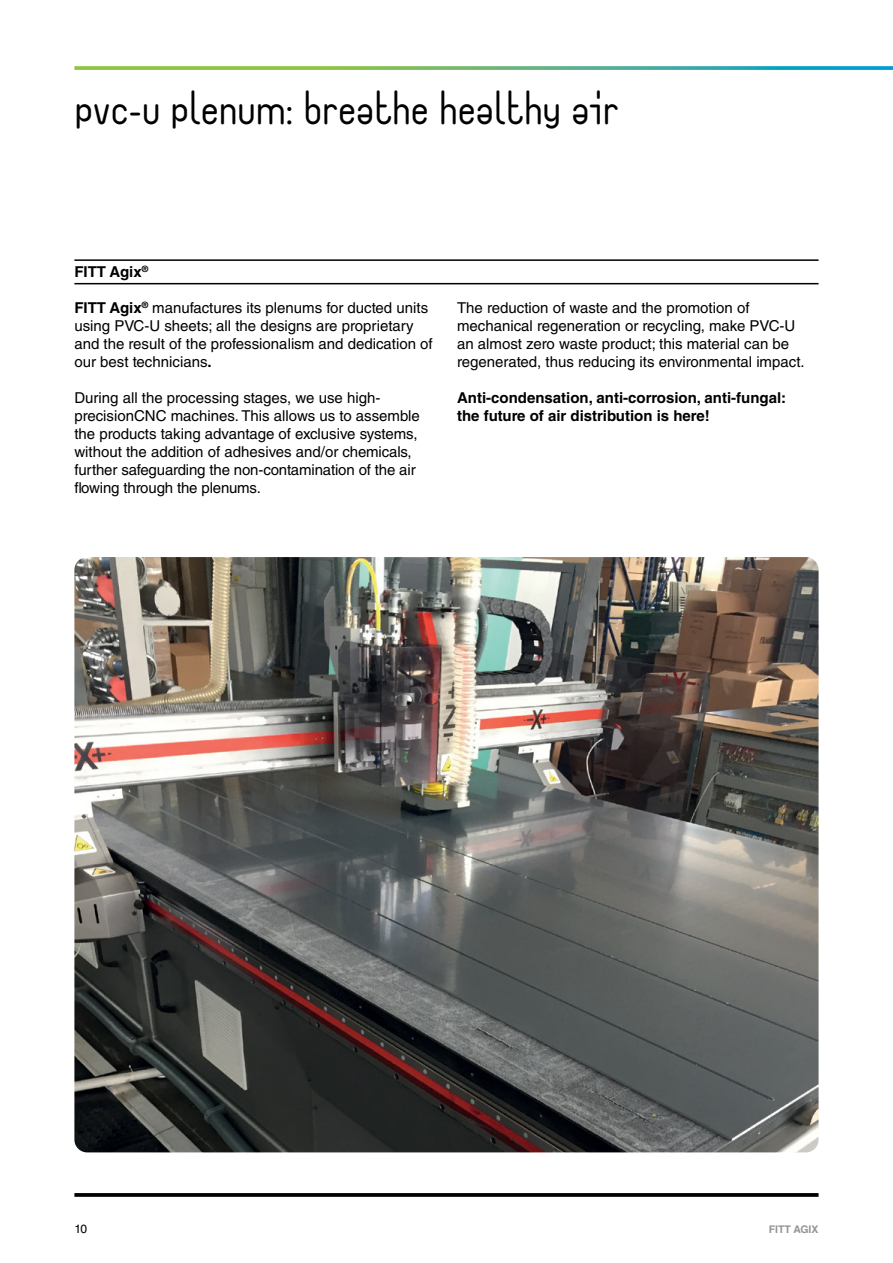
<style>
.page{position:relative;width:893px;height:1263px;background:#fff}
.page>*{position:absolute;margin:0;border:0;box-sizing:border-box;transform-origin:0 0}
.t1{font:40.5px "Fittype";color:#000}
.t2{font:15px/18px "Helvetica LT Std";color:#000}
.t3{font:700 15px/18px "Helvetica LT Std";color:#000}
.t4{font:12px "Helvetica LT Std";color:#000}
.t5{font:700 10.5px "Helvetica LT Std";color:#939598}
.s1{font-weight:700}
</style>
<div class="page">
<svg style="left:74px;top:66px;width:819px;height:4px;background:#67ba80"></svg>
<svg style="left:74px;top:1193px;width:745px;height:4px;background:#0f0f0f"></svg>
<img style="left:74px;top:557px;width:745px;height:595px">
<hr style="left:74px;top:259px;width:745px;height:2px;background:#000">
<hr style="left:74px;top:283px;width:745px;height:1px;background:#000">
<h1 class="t1" style="left:74px;top:90px;width:546px">PVC-U plenum: breathe healthy air</h1>
<p class="t3" style="left:74px;top:263px;width:75px">FITT Agix<sup>®</sup></p>
<p class="t2" style="left:74px;top:298px;width:360px"><span class="s1">FITT Agix</span><sup>®</sup> manufactures its plenums for ducted units using PVC-U sheets; all the designs are proprietary and the result of the professionalism and dedication of our best technicians<span class="s1">.</span></p>
<p class="t2" style="left:74px;top:388px;width:347px">During all the processing stages, we use high&shy;precisionCNC machines. This allows us to assemble the products taking advantage of exclusive systems, without the addition of adhesives and/or chemicals, further safeguarding the non-contamination of the air flowing through the plenums.</p>
<p class="t2" style="left:457px;top:298px;width:349px">The reduction of waste and the promotion of mechanical regeneration or recycling, make PVC-U an almost zero waste product; this material can be regenerated, thus reducing its environmental impact.</p>
<p class="t3" style="left:457px;top:388px;width:331px">Anti-condensation, anti-corrosion, anti-fungal: the future of air distribution is here!</p>
<p class="t4" style="left:74px;top:1222px;width:14px">10</p>
<p class="t5" style="left:769px;top:1222px;width:51px">FITT AGIX</p>
</div>
